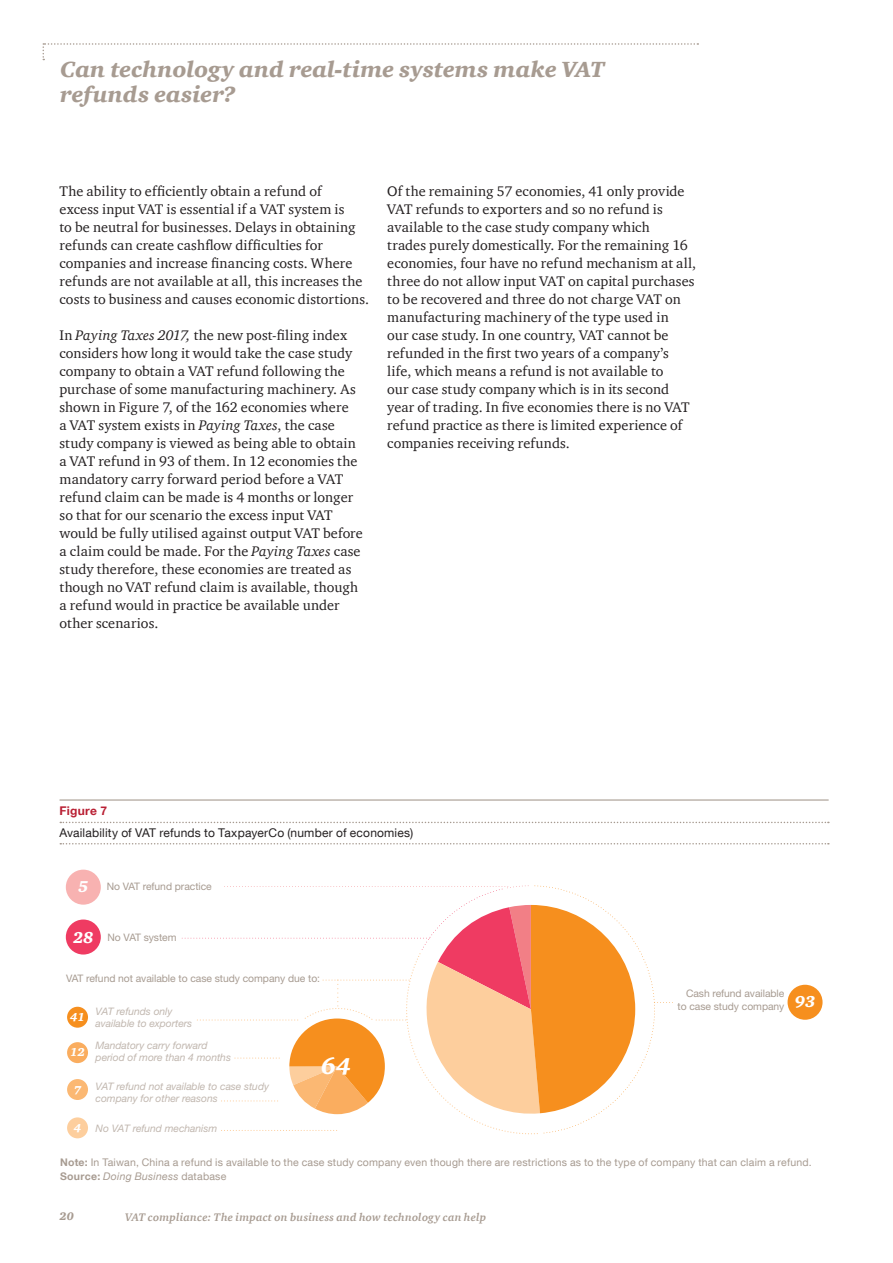
<style>
.page{position:relative;width:893px;height:1263px;background:#fff}
.page>*{position:absolute;margin:0;border:0;box-sizing:border-box;transform-origin:0 0}
.t1{font:italic 900 23.4px "ITC Charter Com";color:#fff}
.t2{font:italic 900 22.5px/25.5px "ITC Charter Com";letter-spacing:.005em;color:#a79b91}
.t3{font:italic 900 16.2px "ITC Charter Com";color:#fff}
.t4{font:14.25px/18px "ITC Charter Com";letter-spacing:.01em;color:#231f20}
.t5{font:12px "Helvetica Neue LT Com";letter-spacing:.015em;color:#231f20}
.t6{font:700 12px "Helvetica Neue LT Com";letter-spacing:.025em;color:#b91f33}
.t7{font:italic 900 11.85px "ITC Charter Com";color:#fff}
.t8{font:italic 700 11.25px "ITC Charter Com";letter-spacing:.02em;color:#a79b91}
.t9{font:italic 900 11.25px "ITC Charter Com";color:#a79b91}
.t10{font:10.5px/13.5px "Helvetica Neue LT Com";letter-spacing:.02em;color:#a79b91}
.t11{font:italic 10.35px/11.9px "Helvetica Neue LT Com";letter-spacing:-.005em;color:#c1b7af}
.t12{font:10.35px/13.4px "Helvetica Neue LT Com";letter-spacing:-.005em;color:#a79b91}
.s1{font-style:italic}
.s2{font-family:"ITC Charter Com";font-weight:900;font-size:11.85px;color:#fff}
.s3{font-weight:700}
</style>
<div class="page">
<div style="left:66px;top:870px;width:35px;height:35px;background:#f8b2b1;border-radius:50%"></div>
<div style="left:787px;top:985px;width:35px;height:35px;background:#f68f1e;border-radius:50%"></div>
<div style="left:66px;top:919px;width:35px;height:35px;background:#ef3b62;border-radius:50%"></div>
<svg style="left:182px;top:885px;width:491px;height:249px"></svg>
<div style="left:67px;top:1007px;width:21px;height:21px;background:#f68f1e;border-radius:50%"></div>
<div style="left:67px;top:1042px;width:21px;height:21px;background:#faad5f;border-radius:50%"></div>
<div style="left:67px;top:1079px;width:21px;height:21px;background:#fbb873;border-radius:50%"></div>
<div style="left:67px;top:1117px;width:21px;height:21px;background:#fdce9d;border-radius:50%"></div>
<hr style="left:60px;top:799px;width:769px;height:1px;background:#a79b91">
<svg style="left:60px;top:822px;width:769px;height:1px"></svg>
<svg style="left:60px;top:843px;width:769px;height:1px"></svg>
<svg style="left:43px;top:43px;width:655px;height:17px"></svg>
<h2 class="t2" style="left:60px;top:56px;width:546px">Can technology and real-time systems make VAT refunds easier?</h2>
<p class="t4" style="left:60px;top:181px;width:311px">The ability to efficiently obtain a refund of<br>excess input VAT is essential if a VAT system is<br>to be neutral for businesses. Delays in obtaining refunds can create cashflow difficulties for companies and increase financing costs. Where refunds are not available at all, this increases the costs to business and causes economic distortions.</p>
<p class="t4" style="left:60px;top:325px;width:305px">In <span class="s1">Paying Taxes 2017,</span> the new post-filing index considers how long it would take the case study company to obtain a VAT refund following the purchase of some manufacturing machinery. As shown in Figure 7, of the 162 economies where<br>a VAT system exists in <span class="s1">Paying Taxes</span>, the case study company is viewed as being able to obtain a VAT refund in 93 of them. In 12 economies the mandatory carry forward period before a VAT refund claim can be made is 4 months or longer so that for our scenario the excess input VAT would be fully utilised against output VAT before a claim could be made. For the <span class="s1">Paying Taxes</span> case study therefore, these economies are treated as though no VAT refund claim is available, though a refund would in practice be available under other scenarios.</p>
<p class="t4" style="left:387px;top:181px;width:310px">Of the remaining 57 economies, 41 only provide VAT refunds to exporters and so no refund is available to the case study company which<br>trades purely domestically. For the remaining 16 economies, four have no refund mechanism at all, three do not allow input VAT on capital purchases to be recovered and three do not charge VAT on manufacturing machinery of the type used in<br>our case study. In one country, VAT cannot be refunded in the first two years of a company’s life, which means a refund is not available to<br>our case study company which is in its second year of trading. In five economies there is no VAT refund practice as there is limited experience of companies receiving refunds.</p>
<p class="t6" style="left:60px;top:803px;width:49px">Figure 7</p>
<p class="t5" style="left:60px;top:826px;width:355px">Availability of VAT refunds to TaxpayerCo (number of economies)</p>
<p class="t3" style="left:78px;top:876px;width:12px">5</p>
<p class="t12" style="left:107px;top:880px;width:107px">No VAT refund practice</p>
<p class="t3" style="left:73px;top:927px;width:22px">28</p>
<p class="t12" style="left:107px;top:930px;width:71px">No VAT system</p>
<p class="t12" style="left:66px;top:972px;width:256px">VAT refund not available to case study company due to:</p>
<p class="t7" style="left:70px;top:1010px;width:17px">41</p>
<p class="t11" style="left:96px;top:1005px;width:98px">VAT refunds only available to exporters</p>
<p class="t7" style="left:70px;top:1045px;width:16px">12</p>
<p class="t11" style="left:96px;top:1039px;width:137px">Mandatory carry forward period of more than 4 months</p>
<p class="t11" style="left:96px;top:1080px;width:175px">VAT refund not available to case study company for other reasons</p>
<p class="t7" style="left:74px;top:1082px;width:9px">7</p>
<p class="t11" style="left:74px;top:1122px;width:145px"><span class="s2">4</span> No VAT refund mechanism</p>
<h1 class="t1" style="left:321px;top:1051px;width:31px">64</h1>
<p class="t12" style="left:678px;top:986px;width:139px;text-indent:8px">Cash refund available<br>to case study company <sup>93</sup></p>
<p class="t10" style="left:60px;top:1155px;width:753px"><span class="s3">Note:</span> In Taiwan, China a refund is available to the case study company even though there are restrictions as to the type of company that can claim a refund.<br><span class="s3">Source:</span> <span class="s1">Doing Business</span> database</p>
<p class="t9" style="left:60px;top:1210px;width:16px">20</p>
<p class="t8" style="left:125px;top:1210px;width:363px">VAT compliance: The impact on business and how technology can help</p>
</div>
